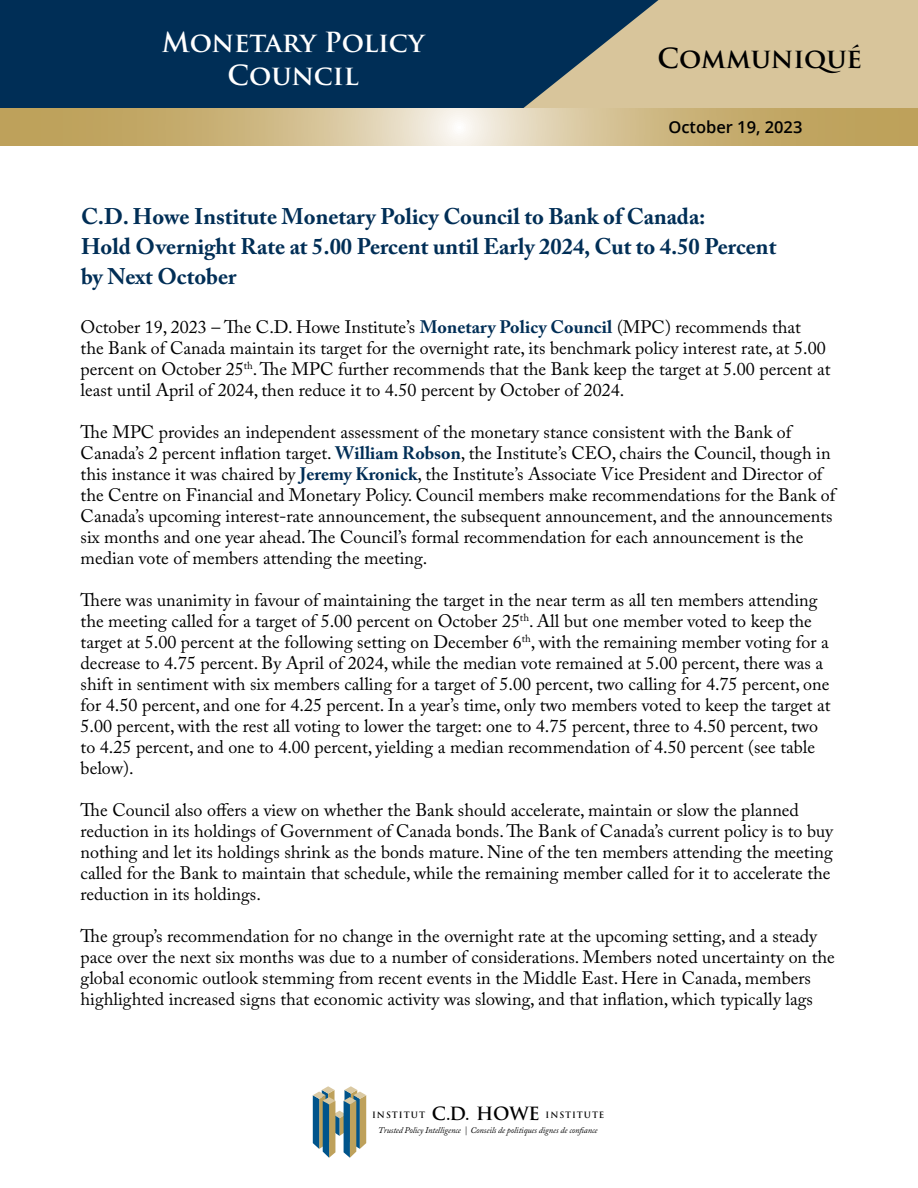
<style>
.page{position:relative;width:918px;height:1188px;background:#fff}
.page>*{position:absolute;margin:0;border:0;box-sizing:border-box;transform-origin:0 0}
.t1{font:700 27px/33px "Trajan Pro";color:#fff;text-align:center}
.t2{font:700 27px "Trajan Pro";letter-spacing:-.01em;color:#000}
.t3{font:700 22.5px/30px "Adobe Caslon Pro";color:#002e56}
.t4{font:18px/21px "Adobe Caslon Pro";color:#000}
.t5{font:600 16.5px "Open Sans";color:#000}
.t6{font:italic 8.7px "Adobe Caslon Pro";letter-spacing:-.01em;color:#000}
.t7{font:700 8.55px "Trajan";letter-spacing:.11em;color:#000}
.s1{font-weight:700;color:#002e56}
.s2{font-size:17.7px}
</style>
<div class="page">
<div style="left:0;top:0;width:664px;height:108px;background:#002e56"></div>
<svg style="left:524px;top:0;width:394px;height:108px"></svg>
<svg style="left:0;top:108px;width:918px;height:38px;background:#cfba88"></svg>
<svg style="left:313px;top:1086px;width:53px;height:72px"></svg>
<h1 class="t1" style="left:162px;top:27px;width:264px">Monetary Policy<br>Council</h1>
<h1 class="t2" style="left:657px;top:42px;width:206px">Communiqué</h1>
<p class="t5" style="left:668px;top:116px;width:136px">October 19, 2023</p>
<p class="t3" style="left:81px;top:201px;width:697px">C.D. Howe Institute Monetary Policy Council to Bank of Canada:<br>Hold Overnight Rate at 5.00 Percent until Early 2024, Cut to 4.50 Percent by Next October</p>
<p class="t4" style="left:81px;top:316px;width:752px">October 19, 2023 – The C.D. Howe Institute’s <span class="s1">Monetary Policy Council</span> (MPC) recommends that<br>the Bank of Canada maintain its target for the overnight rate, its benchmark policy interest rate, at 5.00 percent on October 25<sup>th</sup>. The MPC further recommends that the Bank keep the target at 5.00 percent at least until April of 2024, then reduce it to 4.50 percent by October of 2024.</p>
<p class="t4" style="left:81px;top:421px;width:756px">The MPC provides an independent assessment of the monetary stance consistent with the Bank of Canada’s 2 percent inflation target. <span class="s1">William Robson</span>, the Institute’s CEO, chairs the Council, though in this instance it was chaired by <span class="s1">Jeremy Kronick</span>, the Institute’s Associate Vice President and Director of the Centre on Financial and Monetary Policy. Council members make recommendations for the Bank of Canada’s upcoming interest-rate announcement, the subsequent announcement, and the announcements six months and one year ahead. The Council’s formal recommendation for each announcement is the median vote of members attending the meeting.</p>
<p class="t4" style="left:81px;top:589px;width:752px">There was unanimity in favour of maintaining the target in the near term as all ten members attending the meeting called for a target of 5.00 percent on October 25<sup>th</sup>. All but one member voted to keep the target at 5.00 percent at the following setting on December 6<sup>th</sup>, with the remaining member voting for a decrease to 4.75 percent. By April of 2024, while the median vote remained at 5.00 percent, there was a shift in sentiment with six members calling for a target of 5.00 percent, two calling for 4.75 percent, one for 4.50 percent, and one for 4.25 percent. In a year’s time, only two members voted to keep the target at 5.00 percent, with the rest all voting to lower the target: one to 4.75 percent, three to 4.50 percent, two to 4.25 percent, and one to 4.00 percent, yielding a median recommendation of 4.50 percent (see table below).</p>
<p class="t4" style="left:81px;top:799px;width:754px">The Council also offers a view on whether the Bank should accelerate, maintain or slow the planned reduction in its holdings of Government of Canada bonds. The Bank of Canada’s current policy is to buy nothing and let its holdings shrink as the bonds mature. Nine of the ten members attending the meeting called for the Bank to maintain that schedule, while the remaining member called for it to accelerate the reduction in its holdings.</p>
<p class="t4" style="left:81px;top:925px;width:756px">The group’s recommendation for no change in the overnight rate at the upcoming setting, and a steady pace over the next six months was due to a number of considerations. Members noted uncertainty on the global economic outlook stemming from recent events in the Middle East. Here in Canada, members highlighted increased signs that economic activity was slowing, and that inflation, which typically lags</p>
<p class="t7" style="left:372px;top:1109px;width:234px">INSTITUT <span class="s2">C.D. HOWE</span> INSTITUTE</p>
<p class="t6" style="left:378px;top:1125px;width:221px">Trusted Policy Intelligence | Conseils de politiques dignes de con ance</p>
</div>
